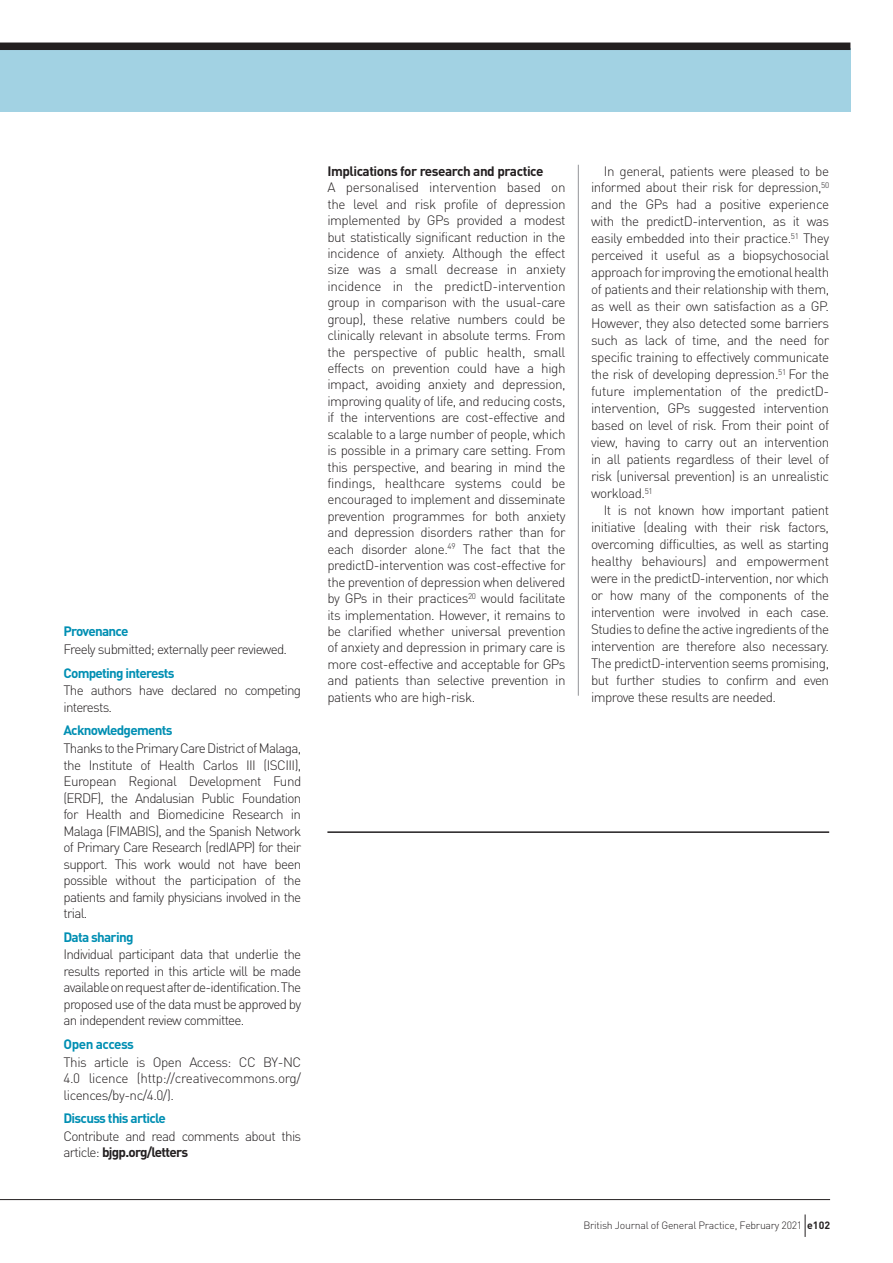
<style>
.page{position:relative;width:893px;height:1263px;background:#fff}
.page>*{position:absolute;margin:0;border:0;box-sizing:border-box;transform-origin:0 0}
.t1{font:300 13.5px/16.5px "DIN";letter-spacing:-.055em;color:#231f20;text-align:justify}
.t2{font:700 13.5px "DIN";letter-spacing:-.055em;color:#008fb3}
.t3{font:700 13.5px "DIN";letter-spacing:-.035em;color:#231f20}
.t4{font:700 13.5px "DIN";letter-spacing:-.035em;color:#008fb3}
.t5{font:300 10.5px "DIN";letter-spacing:-.025em;color:#231f20}
.s1{font-weight:700}
</style>
<div class="page">
<div style="left:0;top:48px;width:850px;height:64px;background:#a2d2e3"></div>
<div style="left:0;top:43px;width:850px;height:7px;background:#231f20"></div>
<hr style="left:578px;top:165px;width:1px;height:531px;background:#939598">
<hr style="left:327px;top:831px;width:502px;height:2px;background:#231f20">
<hr style="left:0;top:1199px;width:830px;height:1px;background:#231f20">
<svg style="left:805px;top:1214px;width:1px;height:23px"></svg>
<p class="t2" style="left:63px;top:623px;width:66px">Provenance</p>
<p class="t1" style="left:63px;top:641px;width:225px">Freely submitted; externally peer reviewed.</p>
<p class="t2" style="left:63px;top:664px;width:113px">Competing interests</p>
<p class="t1" style="left:63px;top:682px;width:239px">The authors have declared no competing interests.</p>
<p class="t2" style="left:63px;top:722px;width:111px">Acknowledgements</p>
<p class="t1" style="left:63px;top:740px;width:239px">Thanks to the Primary Care District of Malaga, the Institute of Health Carlos III (ISCIII), European Regional Development Fund (ERDF), the Andalusian Public Foundation for Health and Biomedicine Research in Malaga (FIMABIS), and the Spanish Network of Primary Care Research (redIAPP) for their support. This work would not have been possible without the participation of the patients and family physicians involved in the trial.</p>
<p class="t2" style="left:63px;top:928px;width:72px">Data sharing</p>
<p class="t1" style="left:63px;top:946px;width:239px">Individual participant data that underlie the results reported in this article will be made available on request after de-identification. The proposed use of the data must be approved by an independent review committee.</p>
<p class="t4" style="left:63px;top:1035px;width:72px">Open access</p>
<p class="t1" style="left:63px;top:1053px;width:239px">This article is Open Access: CC BY-NC 4.0 licence (http://creativecommons.org/ licences/by-nc/4.0/).</p>
<p class="t2" style="left:63px;top:1109px;width:104px">Discuss this article</p>
<p class="t1" style="left:63px;top:1127px;width:239px">Contribute and read comments about this article: <span class="s1">bjgp.org/letters</span></p>
<p class="t3" style="left:327px;top:162px;width:217px">Implications for research and practice</p>
<p class="t1" style="left:327px;top:179px;width:240px">A personalised intervention based on the level and risk profile of depression implemented by GPs provided a modest but statistically significant reduction in the incidence of anxiety. Although the effect size was a small decrease in anxiety incidence in the predictD-intervention group in comparison with the usual-care group), these relative numbers could be clinically relevant in absolute terms. From the perspective of public health, small effects on prevention could have a high impact, avoiding anxiety and depression, improving quality of life, and reducing costs, if the interventions are cost-effective and scalable to a large number of people, which is possible in a primary care setting. From this perspective, and bearing in mind the findings, healthcare systems could be encouraged to implement and disseminate prevention programmes for both anxiety and depression disorders rather than for each disorder alone.<sup>49</sup> The fact that the predictD-intervention was cost-effective for the prevention of depression when delivered by GPs in their practices<sup>20</sup> would facilitate its implementation. However, it remains to be clarified whether universal prevention of anxiety and depression in primary care is more cost-effective and acceptable for GPs and patients than selective prevention in patients who are high-risk.</p>
<p class="t1" style="left:591px;top:162px;width:240px;line-height:17px;text-indent:13px">In general, patients were pleased to be informed about their risk for depression,<sup>50 </sup>and the GPs had a positive experience with the predictD-intervention, as it was easily embedded into their practice.<sup>51</sup> They perceived it useful as a biopsychosocial approach for improving the emotional health of patients and their relationship with them, as well as their own satisfaction as a GP.<br>However, they also detected some barriers such as lack of time, and the need for specific training to effectively communicate the risk of developing depression.<sup>51</sup> For the future implementation of the predictD&shy;intervention, GPs suggested intervention based on level of risk. From their point of view, having to carry out an intervention in all patients regardless of their level of risk (universal prevention) is an unrealistic workload.<sup>51</sup></p>
<p class="t1" style="left:591px;top:501px;width:240px;line-height:17px;text-indent:13px">It is not known how important patient initiative (dealing with their risk factors, overcoming difficulties, as well as starting healthy behaviours) and empowerment were in the predictD-intervention, nor which or how many of the components of the intervention were involved in each case.<br>Studies to define the active ingredients of the intervention are therefore also necessary.<br>The predictD-intervention seems promising, but further studies to confirm and even improve these results are needed.</p>
<p class="t5" style="left:583px;top:1219px;width:248px">British Journal of General Practice, February 2021 <span class="s1">e102</span></p>
</div>
